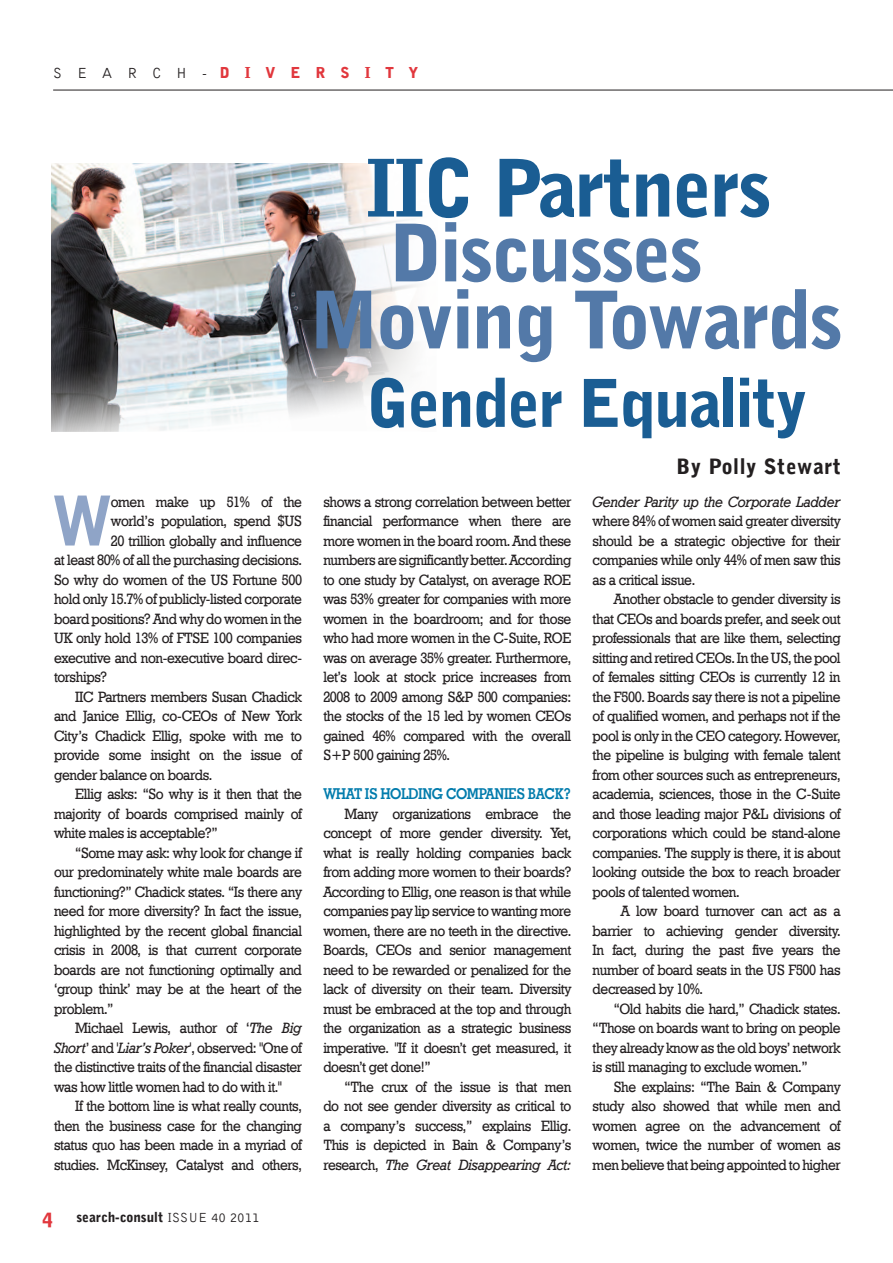
<style>
.page{position:relative;width:893px;height:1263px;background:#fff}
.page>*{position:absolute;margin:0;border:0;box-sizing:border-box;transform-origin:0 0}
.naglowki_duze{font:78.9px "Bell Gothic Blk EU";letter-spacing:-.03em;color:#5379a8}
.naglowki_duze-2{font:78.9px "Bell Gothic Blk EU";letter-spacing:-.03em;color:#1a5d93}
.pierwszy_paragraph{font:68.4px "Bell Gothic Blk EU";color:#8fa4c7;scale:.95 1}
.naglowki_duze-3{font:65.55px "Bell Gothic Blk EU";letter-spacing:-.03em;color:#1a5d93}
.writer{font:21px "Bell Gothic Blk EU";letter-spacing:.03em;color:#231f20}
.teksty_glowne{font:15px/19.5px "Geo Slab 712 Md EU";letter-spacing:-.03em;color:#231f20;text-align:justify;scale:.95 1}
.pierwszy_paragraph-2{font:15px "Geo Slab 712 Md EU";letter-spacing:-.03em;color:#231f20;scale:.95 1}
.nagłowki_tekst{font:15px "Geo Slab 703 Bd EU";letter-spacing:-.03em;color:#007bac;scale:.92 1}
.t1{font:15px "Bell Gothic Blk EU";letter-spacing:1em;color:#e1373d}
.t2{font:15px "Bell Gothic EU";letter-spacing:1em;color:#231f20}
.t3{font:13.5px "Bell Gothic Blk EU";color:#231f20}
.s1{font-style:italic}
.s2{font-size:19.5px;color:#e1373d}
.s3{font-family:"Bell Gothic EU"}
</style>
<div class="page">
<hr style="left:53px;top:90px;width:840px;height:1px;background:#231f20">
<img style="left:51px;top:164px;width:366px;height:267px">
<p class="t2" style="left:53px;top:63px;width:155px">SEARCH-</p>
<p class="t1" style="left:220px;top:64px;width:200px">DIVERSITY</p>
<p class="naglowki_duze-2" style="left:366px;top:139px;width:407px">IIC Partners</p>
<p class="naglowki_duze" style="left:389px;top:204px;width:315px">Discusses</p>
<p class="naglowki_duze" style="left:309px;top:271px;width:535px">Moving Towards</p>
<p class="naglowki_duze-3" style="left:366px;top:362px;width:444px">Gender Equality</p>
<p class="writer" style="left:676px;top:454px;width:166px">By Polly Stewart</p>
<p class="pierwszy_paragraph" style="left:51px;top:478px;width:66px">W</p>
<p class="pierwszy_paragraph-2" style="left:111px;top:492px;width:203px">omen make up 51% of the</p>
<p class="pierwszy_paragraph-2" style="left:111px;top:512px;width:203px">world’s population, spend $US</p>
<p class="pierwszy_paragraph-2" style="left:111px;top:531px;width:203px">20 trillion globally and influence</p>
<p class="pierwszy_paragraph-2" style="left:54px;top:551px;width:263px">at least 80% of all the purchasing decisions.</p>
<p class="pierwszy_paragraph-2" style="left:54px;top:570px;width:263px">So why do women of the US Fortune 500</p>
<p class="pierwszy_paragraph-2" style="left:54px;top:590px;width:263px">hold only 15.7% of publicly-listed corporate</p>
<p class="pierwszy_paragraph-2" style="left:54px;top:609px;width:263px">board positions? And why do women in the</p>
<p class="pierwszy_paragraph-2" style="left:54px;top:629px;width:263px">UK only hold 13% of FTSE 100 companies</p>
<p class="pierwszy_paragraph-2" style="left:54px;top:648px;width:263px">executive and non-executive board direc-</p>
<p class="pierwszy_paragraph-2" style="left:54px;top:668px;width:58px">torships?</p>
<p class="teksty_glowne" style="left:54px;top:687px;width:263px;text-indent:21px">IIC Partners members Susan Chadick and Janice Ellig, co-CEOs of New York City’s Chadick Ellig, spoke with me to provide some insight on the issue of gender balance on boards.</p>
<p class="teksty_glowne" style="left:54px;top:784px;width:263px;text-indent:21px">Ellig asks: “So why is it then that the majority of boards comprised mainly of white males is acceptable?”</p>
<p class="teksty_glowne" style="left:54px;top:843px;width:263px;text-indent:21px">“Some may ask: why look for change if our predominately white male boards are functioning?” Chadick states. “Is there any need for more diversity? In fact the issue, highlighted by the recent global financial crisis in 2008, is that current corporate boards are not functioning optimally and ‘group think’ may be at the heart of the problem.”</p>
<p class="teksty_glowne" style="left:54px;top:1018px;width:263px;text-indent:21px">Michael Lewis, author of ‘<span class="s1">The Big Short</span>’ and '<span class="s1">Liar’s Poker</span>', observed: "One of the distinctive traits of the financial disaster was how little women had to do with it."</p>
<p class="teksty_glowne" style="left:54px;top:1096px;width:263px;text-indent:21px">If the bottom line is what really counts, then the business case for the changing status quo has been made in a myriad of studies. McKinsey, Catalyst and others,</p>
<p class="t3" style="left:42px;top:1209px;width:219px"><span class="s2">4</span> search-consult <span class="s3">ISSUE 40 2011</span></p>
<p class="teksty_glowne" style="left:323px;top:492px;width:263px">shows a strong correlation between better financial performance when there are more women in the board room. And these numbers are significantly better. According to one study by Catalyst, on average ROE was 53% greater for companies with more women in the boardroom; and for those who had more women in the C-Suite, ROE was on average 35% greater. Furthermore, let’s look at stock price increases from 2008 to 2009 among S&amp;P 500 companies: the stocks of the 15 led by women CEOs gained 46% compared with the overall S+P 500 gaining 25%.</p>
<p class="nagłowki_tekst" style="left:323px;top:784px;width:271px">WHAT IS HOLDING COMPANIES BACK?</p>
<p class="teksty_glowne" style="left:323px;top:804px;width:263px;text-indent:21px">Many organizations embrace the concept of more gender diversity. Yet, what is really holding companies back from adding more women to their boards?<br>According to Ellig, one reason is that while companies pay lip service to wanting more women, there are no teeth in the directive.<br>Boards, CEOs and senior management need to be rewarded or penalized for the lack of diversity on their team. Diversity must be embraced at the top and through the organization as a strategic business imperative. "If it doesn’t get measured, it doesn’t get done!”</p>
<p class="teksty_glowne" style="left:323px;top:1077px;width:263px;text-indent:21px">“The crux of the issue is that men do not see gender diversity as critical to a company’s success,” explains Ellig.<br>This is depicted in Bain &amp; Company’s research, <span class="s1">The Great Disappearing Act:</span></p>
<p class="teksty_glowne" style="left:593px;top:492px;width:263px"><span class="s1">Gender Parity up the Corporate Ladder </span>where 84% of women said greater diversity should be a strategic objective for their companies while only 44% of men saw this as a critical issue.</p>
<p class="teksty_glowne" style="left:593px;top:589px;width:263px;text-indent:21px">Another obstacle to gender diversity is that CEOs and boards prefer, and seek out professionals that are like them, selecting sitting and retired CEOs. In the US, the pool of females sitting CEOs is currently 12 in the F500. Boards say there is not a pipeline of qualified women, and perhaps not if the pool is only in the CEO category. However, the pipeline is bulging with female talent from other sources such as entrepreneurs, academia, sciences, those in the C-Suite and those leading major P&amp;L divisions of corporations which could be stand-alone companies. The supply is there, it is about looking outside the box to reach broader pools of talented women.</p>
<p class="teksty_glowne" style="left:593px;top:901px;width:263px;text-indent:28px">A low board turnover can act as a barrier to achieving gender diversity.<br>In fact, during the past five years the number of board seats in the US F500 has decreased by 10%.</p>
<p class="teksty_glowne" style="left:593px;top:999px;width:263px;text-indent:21px">“Old habits die hard,” Chadick states. “Those on boards want to bring on people they already know as the old boys’ network is still managing to exclude women.”</p>
<p class="teksty_glowne" style="left:593px;top:1077px;width:263px;text-indent:21px">She explains: “The Bain &amp; Company study also showed that while men and women agree on the advancement of women, twice the number of women as men believe that being appointed to higher</p>
</div>
